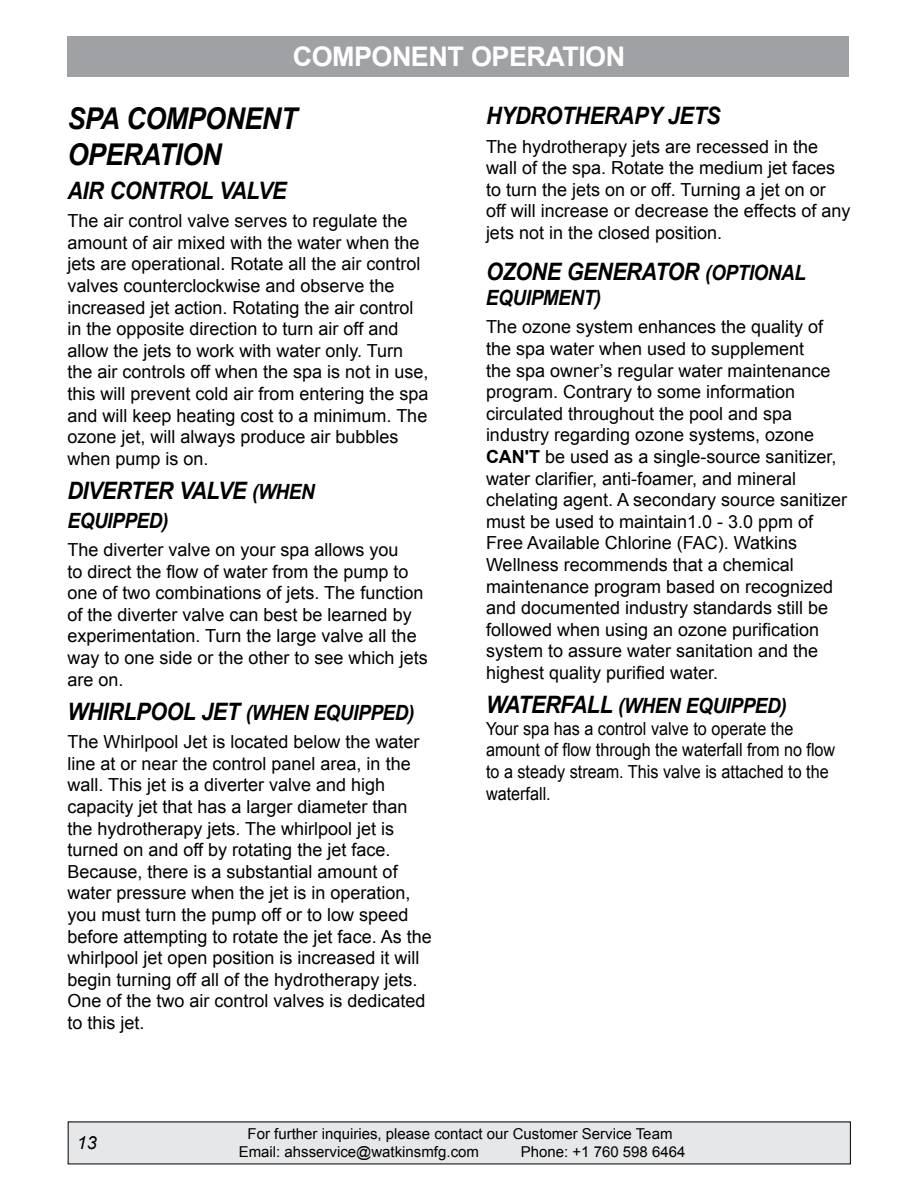
<style>
.page{position:relative;width:918px;height:1188px;background:#fff}
.page>*{position:absolute;margin:0;border:0;box-sizing:border-box;transform-origin:0 0}
.t1{font:italic 700 30px/36px "Arial";letter-spacing:-.02em;color:#000;scale:.9 1}
.t2{font:700 27px "Arial";letter-spacing:-.02em;color:#fff}
.t3{font:italic 700 24px "Arial";letter-spacing:-.02em;color:#000;scale:.9 1}
.t4{font:italic 700 21px "Arial";letter-spacing:-.02em;color:#000;scale:.9 1}
.t5{font:18px/21.6px "Arial";color:#000}
.t6{font:18px/21.6px "Arial";color:#000;scale:.9 1}
.t7{font:italic 18px "Arial";color:#000}
.t8{font:15px/17.7px "Arial";color:#000}
.s1{font-size:21px}
.s2{font-size:24px}
.s3{font-weight:700}
</style>
<div class="page">
<div style="left:68px;top:1122px;width:782px;height:42px;background:#e6e7e8"></div>
<div style="left:68px;top:36px;width:781px;height:41px;background:#9fa1a4"></div>
<h2 class="t2" style="left:293px;top:38px;width:334px">COMPONENT OPERATION</h2>
<h1 class="t1" style="left:68px;top:101px;width:257px">SPA COMPONENT<br>OPERATION</h1>
<h3 class="t3" style="left:68px;top:174px;width:245px">AIR CONTROL VALVE</h3>
<p class="t5" style="left:68px;top:210px;width:363px">The air control valve serves to regulate the amount of air mixed with the water when the jets are operational. Rotate all the air control valves counterclockwise and observe the increased jet action. Rotating the air control in the opposite direction to turn air off and allow the jets to work with water only. Turn the air controls off when the spa is not in use, this will prevent cold air from entering the spa and will keep heating cost to a minimum. The ozone jet, will always produce air bubbles when pump is on.</p>
<h3 class="t3" style="left:68px;top:474px;width:276px">DIVERTER VALVE <span class="s1">(WHEN</span></h3>
<p class="t4" style="left:67px;top:506px;width:114px">EQUIPPED)</p>
<p class="t5" style="left:68px;top:539px;width:362px">The diverter valve on your spa allows you<br>to direct the flow of water from the pump to one of two combinations of jets. The function of the diverter valve can best be learned by experimentation. Turn the large valve all the way to one side or the other to see which jets are on.</p>
<p class="t4" style="left:68px;top:698px;width:387px"><span class="s2">WHIRLPOOL JET</span> (WHEN EQUIPPED)</p>
<p class="t5" style="left:68px;top:731px;width:366px">The Whirlpool Jet is located below the water line at or near the control panel area, in the wall. This jet is a diverter valve and high capacity jet that has a larger diameter than the hydrotherapy jets. The whirlpool jet is turned on and off by rotating the jet face.<br>Because, there is a substantial amount of water pressure when the jet is in operation, you must turn the pump off or to low speed before attempting to rotate the jet face. As the whirlpool jet open position is increased it will begin turning off all of the hydrotherapy jets.<br>One of the two air control valves is dedicated to this jet.</p>
<h3 class="t3" style="left:486px;top:100px;width:262px">HYDROTHERAPY JETS</h3>
<p class="t5" style="left:486px;top:136px;width:366px">The hydrotherapy jets are recessed in the wall of the spa. Rotate the medium jet faces to turn the jets on or off. Turning a jet on or<br>off will increase or decrease the effects of any jets not in the closed position.</p>
<h3 class="t3" style="left:486px;top:255px;width:357px">OZONE GENERATOR <span class="s1">(OPTIONAL</span></h3>
<p class="t4" style="left:486px;top:284px;width:130px">EQUIPMENT)</p>
<p class="t5" style="left:486px;top:317px;width:363px">The ozone system enhances the quality of the spa water when used to supplement<br>the spa owner’s regular water maintenance program. Contrary to some information circulated throughout the pool and spa industry regarding ozone systems, ozone <span class="s3">CAN'T</span> be used as a single-source sanitizer, water clarifier, anti-foamer, and mineral chelating agent. A secondary source sanitizer must be used to maintain1.0 - 3.0 ppm of Free Available Chlorine (FAC). Watkins Wellness recommends that a chemical maintenance program based on recognized and documented industry standards still be followed when using an ozone purification system to assure water sanitation and the highest quality purified water.</p>
<p class="t4" style="left:486px;top:692px;width:336px"><span class="s2">WATERFALL</span> (WHEN EQUIPPED)</p>
<p class="t6" style="left:486px;top:718px;width:390px">Your spa has a control valve to operate the amount of flow through the waterfall from no flow to a steady stream. This valve is attached to the waterfall.</p>
<p class="t7" style="left:77px;top:1131px;width:22px">13</p>
<p class="t8" style="left:239px;top:1125px;width:435px;text-indent:9px">For further inquiries, please contact our Customer Service Team<br>Email: ahsservice@watkinsmfg.com</p>
<p class="t8" style="left:521px;top:1143px;width:166px">Phone: +1 760 598 6464</p>
</div>
